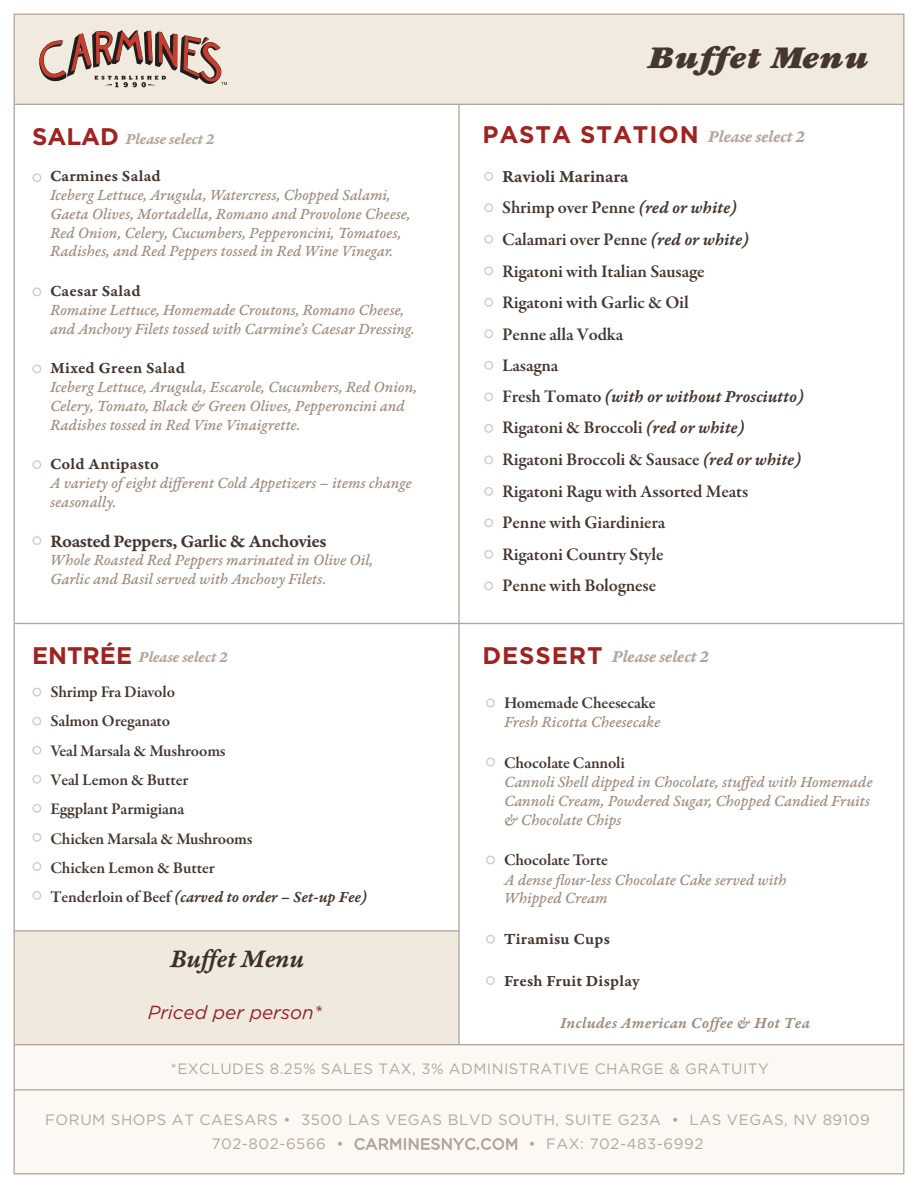
<style>
.page{position:relative;width:918px;height:1188px;background:#fff}
.page>*{position:absolute;margin:0;border:0;box-sizing:border-box;transform-origin:0 0}
.t1{font:italic 900 33px "Garamond";letter-spacing:.02em;color:#45372f}
.t2{font:27px "Garamond Premr Pro Smbd It Capt";letter-spacing:-.01em;color:#3e3026}
.t3{font:italic 18.9px "Gotham";color:#982125}
.t4{font:18.75px "Garamond Premr Pro Smbd Capt";letter-spacing:-.03em;color:#45372f}
.t5{font:600 18px/31.5px "Garamond Premr Pro";letter-spacing:-.01em;color:#45372f}
.t6{font:18px "Garamond Premr Pro Bd It Capt";letter-spacing:-.02em;color:#b5a69c}
.t7{font:16.5px/18.8px "Garamond Premr Pro Med It Capt";letter-spacing:-.01em;color:#9f8d7e}
.t8{font:600 16.5px/29.2px "Garamond Premr Pro";letter-spacing:-.01em;color:#45372f}
.t9{font:16.5px "Garamond Premr Pro Bd It Capt";letter-spacing:-.02em;color:#b5a69c}
.t10{font:16.5px "Garamond Premr Pro Smbd Capt";letter-spacing:.01em;color:#45372f}
.t11{font:16.5px "Garamond Premr Pro Smbd It Capt";letter-spacing:.01em;color:#a08d7e}
.t12{font:15px/24.2px "Gotham";letter-spacing:.035em;color:#b5a69d;text-align:center}
.s1{font-family:"Gotham";font-weight:700;font-size:24px;color:#9f2320}
.s2{font-family:"Garamond Premr Pro Smbd Capt";color:#45372f}
.s3{font-family:"Garamond Premr Pro Smbd It Capt";font-weight:400}
.s4{font-family:"Garamond Premr Pro Smbd Capt";font-weight:400}
.s5{font-family:"Garamond Premr Pro";font-weight:600;color:#45372f}
</style>
<div class="page">
<div style="left:14px;top:931px;width:445px;height:114px;background:#f0e9de"></div>
<div style="left:14px;top:1044px;width:890px;height:130px;background:#fcf9f5"></div>
<hr style="left:14px;top:930px;width:446px;height:1px;background:#b5a69d">
<hr style="left:14px;top:1044px;width:890px;height:1px;background:#b5a69d">
<hr style="left:14px;top:1089px;width:890px;height:1px;background:#b5a69d">
<div style="left:14px;top:14px;width:890px;height:90px;background:#f1eadf"></div>
<hr style="left:14px;top:104px;width:890px;height:1px;background:#b5a69d">
<div style="left:32px;top:173px;width:9px;height:9px;border:2px solid #d6cfc9;border-radius:50%"></div>
<div style="left:32px;top:287px;width:9px;height:9px;border:2px solid #d6cfc9;border-radius:50%"></div>
<div style="left:32px;top:364px;width:9px;height:9px;border:2px solid #d6cfc9;border-radius:50%"></div>
<div style="left:32px;top:460px;width:9px;height:9px;border:2px solid #d6cfc9;border-radius:50%"></div>
<div style="left:32px;top:536px;width:9px;height:9px;border:2px solid #d6cfc9;border-radius:50%"></div>
<div style="left:32px;top:688px;width:9px;height:9px;border:2px solid #d6cfc9;border-radius:50%"></div>
<div style="left:486px;top:698px;width:9px;height:9px;border:2px solid #d6cfc9;border-radius:50%"></div>
<div style="left:486px;top:758px;width:9px;height:8px;border:2px solid #d6cfc9;border-radius:50%"></div>
<div style="left:486px;top:855px;width:9px;height:9px;border:2px solid #d6cfc9;border-radius:50%"></div>
<div style="left:486px;top:935px;width:9px;height:9px;border:2px solid #d6cfc9;border-radius:50%"></div>
<div style="left:486px;top:976px;width:9px;height:9px;border:2px solid #d6cfc9;border-radius:50%"></div>
<div style="left:32px;top:717px;width:9px;height:9px;border:2px solid #d6cfc9;border-radius:50%"></div>
<div style="left:32px;top:804px;width:9px;height:9px;border:2px solid #d6cfc9;border-radius:50%"></div>
<div style="left:32px;top:775px;width:9px;height:9px;border:2px solid #d6cfc9;border-radius:50%"></div>
<div style="left:32px;top:891px;width:9px;height:9px;border:2px solid #d6cfc9;border-radius:50%"></div>
<div style="left:32px;top:746px;width:9px;height:9px;border:2px solid #d6cfc9;border-radius:50%"></div>
<div style="left:32px;top:862px;width:9px;height:9px;border:2px solid #d6cfc9;border-radius:50%"></div>
<div style="left:32px;top:833px;width:9px;height:9px;border:2px solid #d6cfc9;border-radius:50%"></div>
<div style="left:484px;top:172px;width:9px;height:9px;border:2px solid #d6cfc9;border-radius:50%"></div>
<div style="left:484px;top:235px;width:9px;height:9px;border:2px solid #d6cfc9;border-radius:50%"></div>
<div style="left:484px;top:298px;width:9px;height:9px;border:2px solid #d6cfc9;border-radius:50%"></div>
<div style="left:484px;top:329px;width:9px;height:9px;border:2px solid #d6cfc9;border-radius:50%"></div>
<div style="left:484px;top:392px;width:9px;height:9px;border:2px solid #d6cfc9;border-radius:50%"></div>
<div style="left:484px;top:455px;width:9px;height:9px;border:2px solid #d6cfc9;border-radius:50%"></div>
<div style="left:484px;top:361px;width:9px;height:9px;border:2px solid #d6cfc9;border-radius:50%"></div>
<div style="left:484px;top:424px;width:9px;height:9px;border:2px solid #d6cfc9;border-radius:50%"></div>
<div style="left:484px;top:487px;width:9px;height:9px;border:2px solid #d6cfc9;border-radius:50%"></div>
<div style="left:484px;top:518px;width:9px;height:9px;border:2px solid #d6cfc9;border-radius:50%"></div>
<div style="left:484px;top:550px;width:9px;height:9px;border:2px solid #d6cfc9;border-radius:50%"></div>
<div style="left:484px;top:581px;width:9px;height:9px;border:2px solid #d6cfc9;border-radius:50%"></div>
<div style="left:484px;top:203px;width:9px;height:9px;border:2px solid #d6cfc9;border-radius:50%"></div>
<div style="left:484px;top:266px;width:9px;height:9px;border:2px solid #d6cfc9;border-radius:50%"></div>
<svg style="left:39px;top:30px;width:188px;height:57px"></svg>
<hr style="left:458px;top:104px;width:2px;height:940px;background:#b5a69d">
<hr style="left:14px;top:623px;width:890px;height:1px;background:#b5a69d">
<p class="t9" style="left:32px;top:129px;width:184px"><span class="s1">SALAD</span> Please select 2</p>
<p class="t7" style="left:50px;top:168px;width:362px"><span class="s2">Carmines Salad<br></span>Iceberg Lettuce, Arugula, Watercress, Chopped Salami, Gaeta Olives, Mortadella, Romano and Provolone Cheese, Red Onion, Celery, Cucumbers, Pepperoncini, Tomatoes, Radishes, and Red Peppers tossed in Red Wine Vinegar.</p>
<p class="t7" style="left:50px;top:283px;width:366px"><span class="s2">Caesar Salad<br></span>Romaine Lettuce, Homemade Croutons, Romano Cheese, and Anchovy Filets tossed with Carmine’s Caesar Dressing.</p>
<p class="t7" style="left:50px;top:360px;width:369px"><span class="s2">Mixed Green Salad<br></span>Iceberg Lettuce, Arugula, Escarole, Cucumbers, Red Onion, Celery, Tomato, Black &amp; Green Olives, Pepperoncini and Radishes tossed in Red Vine Vinaigrette.</p>
<p class="t7" style="left:50px;top:456px;width:363px"><span class="s2">Cold Antipasto<br></span>A variety of eight different Cold Appetizers – items change seasonally.</p>
<p class="t4" style="left:50px;top:529px;width:278px">Roasted Peppers, Garlic &amp; Anchovies</p>
<p class="t7" style="left:50px;top:552px;width:325px">Whole Roasted Red Peppers marinated in Olive Oil,<br>Garlic and Basil served with Anchovy Filets.</p>
<p class="t9" style="left:32px;top:647px;width:197px"><span class="s1">ENTRÉE</span> Please select 2</p>
<p class="t8" style="left:50px;top:677px;width:318px">Shrimp Fra Diavolo<br>Salmon Oreganato<br>Veal Marsala &amp; Mushrooms<br>Veal Lemon &amp; Butter<br>Eggplant Parmigiana<br>Chicken Marsala &amp; Mushrooms<br>Chicken Lemon &amp; Butter<br>Tenderloin of Beef <span class="s3">(carved to order – Set-up Fee)</span></p>
<p class="t2" style="left:170px;top:942px;width:135px">Buffet Menu</p>
<p class="t3" style="left:148px;top:1001px;width:176px">Priced per person*</p>
<p class="t1" style="left:649px;top:40px;width:221px">Buffet Menu</p>
<p class="t6" style="left:482px;top:125px;width:324px"><span class="s1">PASTA STATION</span> Please select 2</p>
<p class="t5" style="left:502px;top:161px;width:303px"><span class="s4">Ravioli Marinara<br></span>Shrimp over Penne <span class="s3">(red or white)<br></span>Calamari over Penne <span class="s3">(red or white)<br></span>Rigatoni with Italian Sausage<br>Rigatoni with Garlic &amp; Oil<br>Penne alla Vodka<br>Lasagna<br>Fresh Tomato <span class="s3">(with or without Prosciutto)<br></span>Rigatoni &amp; Broccoli <span class="s3">(red or white)<br></span>Rigatoni Broccoli &amp; Sausace <span class="s3">(red or white)<br></span>Rigatoni Ragu with Assorted Meats<br>Penne with Giardiniera<br>Rigatoni Country Style<br>Penne with Bolognese</p>
<p class="t6" style="left:482px;top:645px;width:228px"><span class="s1">DESSERT</span> Please select 2</p>
<p class="t7" style="left:504px;top:695px;width:158px"><span class="s5">Homemade Cheesecake<br></span>Fresh Ricotta Cheesecake</p>
<p class="t7" style="left:504px;top:754px;width:370px"><span class="s5">Chocolate Cannoli<br></span>Cannoli Shell dipped in Chocolate, stuffed with Homemade Cannoli Cream, Powdered Sugar, Chopped Candied Fruits &amp; Chocolate Chips</p>
<p class="t7" style="left:504px;top:851px;width:284px;line-height:19.2px"><span class="s5">Chocolate Torte<br></span>A dense flour-less Chocolate Cake served with<br>Whipped Cream</p>
<p class="t10" style="left:504px;top:928px;width:107px">Tiramisu Cups</p>
<p class="t10" style="left:504px;top:970px;width:137px">Fresh Fruit Display</p>
<p class="t11" style="left:560px;top:1013px;width:251px">Includes American Coffee &amp; Hot Tea</p>
<p class="t12" style="left:170px;top:1056px;width:600px">*EXCLUDES 8.25% SALES TAX, 3% ADMINISTRATIVE CHARGE &amp; GRATUITY</p>
<p class="t12" style="left:45px;top:1108px;width:826px">FORUM SHOPS AT CAESARS • 3500 LAS VEGAS BLVD SOUTH, SUITE G23A • LAS VEGAS, NV 89109<br>702-802-6566 • CARMINESNYC.COM • FAX: 702-483-6992</p>
</div>
